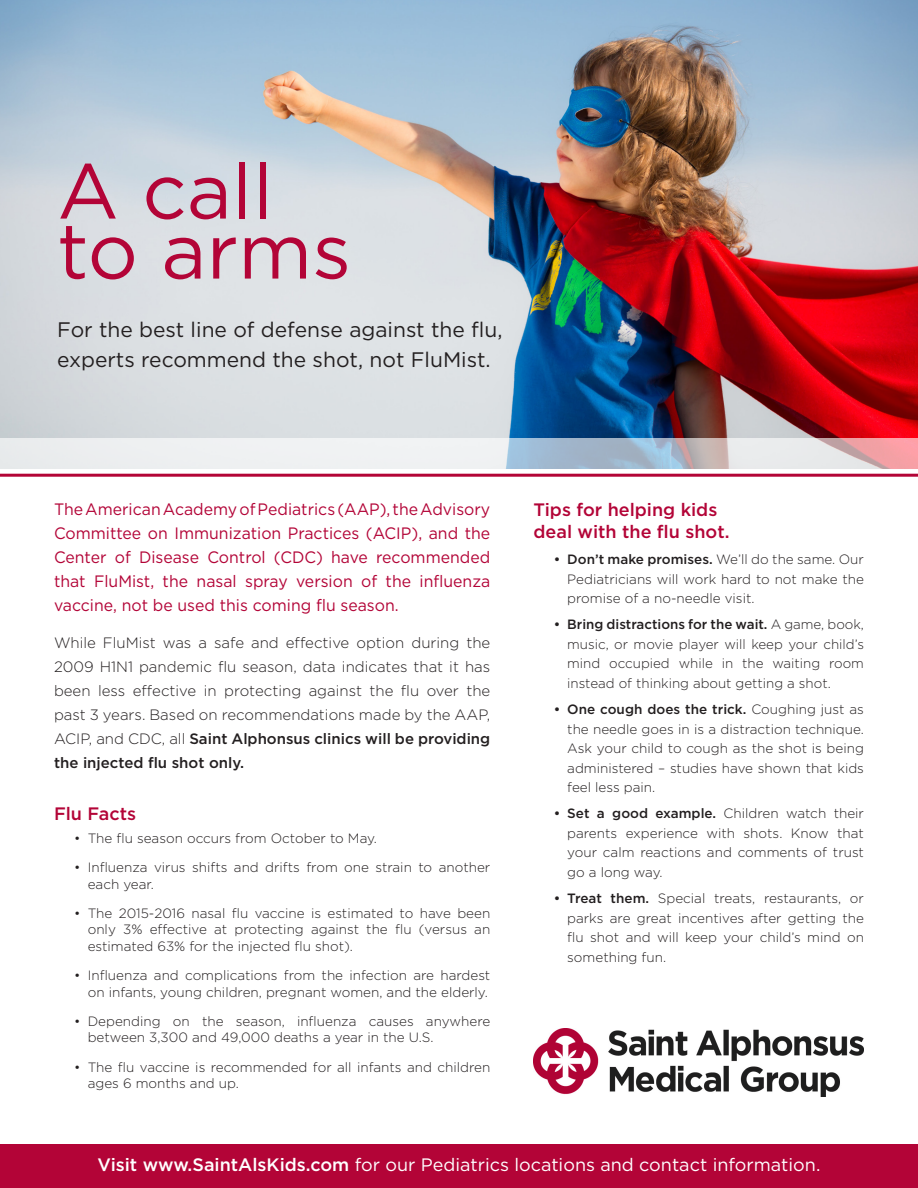
<style>
.page{position:relative;width:918px;height:1188px;background:#fff}
.page>*{position:absolute;margin:0;border:0;box-sizing:border-box;transform-origin:0 0}
.t1{font:78px/60px "Gotham";color:#b30437}
.t2{font:21px "Gotham";color:#231f20}
.t3{font:18px "Gotham";color:#fff}
.t4{font:500 18px/21.6px "Gotham";color:#b30437}
.t5{font:16.5px/24px "Gotham";color:#b30437;text-align:justify;scale:.96 1}
.t6{font:300 15px/24px "Gotham";color:#231f20;text-align:justify}
.t7{font:300 13.5px/19.5px "Gotham";color:#231f20;text-align:justify}
.s1{font-weight:500}
</style>
<div class="page">
<img style="left:0;top:0;width:918px;height:438px">
<img style="left:534px;top:1029px;width:330px;height:68px">
<div style="left:0;top:1145px;width:918px;height:43px;background:#b30437"></div>
<hr style="left:0;top:474px;width:918px;height:3px;background:#b30437">
<svg style="left:0;top:438px;width:918px;height:31px;fill:#ececee"></svg>
<p class="t1" style="left:57px;top:160px;width:295px">A call to arms</p>
<p class="t2" style="left:57px;top:318px;width:447px">For the best line of defense against the flu,</p>
<p class="t2" style="left:57px;top:348px;width:435px">experts recommend the shot, not FluMist.</p>
<p class="t5" style="left:54px;top:497px;width:456px">The American Academy of Pediatrics (AAP), the Advisory Committee on Immunization Practices (ACIP), and the Center of Disease Control (CDC) have recommended that FluMist, the nasal spray version of the influenza vaccine, not be used this coming flu season.</p>
<p class="t6" style="left:54px;top:631px;width:438px">While FluMist was a safe and effective option during the 2009 H1N1 pandemic flu season, data indicates that it has been less effective in protecting against the flu over the past 3 years. Based on recommendations made by the AAP, ACIP, and CDC, all <span class="s1">Saint Alphonsus clinics will be providing the injected flu shot only.</span></p>
<p class="t4" style="left:54px;top:802px;width:84px">Flu Facts</p>
<p class="t7" style="left:74px;top:828px;width:304px">• The flu season occurs from October to May.</p>
<p class="t7" style="left:88px;top:859px;width:404px;line-height:16.2px;text-indent:-14px">• Influenza virus shifts and drifts from one strain to another each year.</p>
<p class="t7" style="left:88px;top:905px;width:404px;line-height:16.2px;text-indent:-14px">• The 2015-2016 nasal flu vaccine is estimated to have been only 3% effective at protecting against the flu (versus an estimated 63% for the injected flu shot).</p>
<p class="t7" style="left:74px;top:967px;width:418px;line-height:16.2px;text-align:right">• Influenza and complications from the infection are hardest on infants, young children, pregnant women, and the elderly.</p>
<p class="t7" style="left:88px;top:1013px;width:404px;line-height:16.2px;text-indent:-14px">• Depending on the season, influenza causes anywhere between 3,300 and 49,000 deaths a year in the U.S.</p>
<p class="t7" style="left:88px;top:1059px;width:404px;line-height:16.2px;text-indent:-14px">• The flu vaccine is recommended for all infants and children ages 6 months and up.</p>
<p class="t4" style="left:534px;top:499px;width:198px">Tips for helping kids deal with the flu shot.</p>
<p class="t7" style="left:567px;top:549px;width:298px;text-indent:-14px"><span class="s1">• Don’t make promises.</span> We’ll do the same. Our Pediatricians will work hard to not make the promise of a no-needle visit.</p>
<p class="t7" style="left:567px;top:615px;width:298px;text-indent:-14px"><span class="s1">• Bring distractions for the wait.</span> A game, book, music, or movie player will keep your child’s mind occupied while in the waiting room instead of thinking about getting a shot.</p>
<p class="t7" style="left:567px;top:699px;width:298px;text-indent:-14px"><span class="s1">• One cough does the trick.</span> Coughing just as the needle goes in is a distraction technique.<br>Ask your child to cough as the shot is being administered – studies have shown that kids feel less pain.</p>
<p class="t7" style="left:567px;top:804px;width:298px;text-indent:-14px"><span class="s1">• Set a good example.</span> Children watch their parents experience with shots. Know that your calm reactions and comments of trust go a long way.</p>
<p class="t7" style="left:567px;top:888px;width:298px;text-indent:-14px"><span class="s1">• Treat them.</span> Special treats, restaurants, or parks are great incentives after getting the flu shot and will keep your child’s mind on something fun.</p>
<p class="t3" style="left:98px;top:1154px;width:724px"><span class="s1">Visit www.SaintAlsKids.com</span> for our Pediatrics locations and contact information.</p>
</div>
